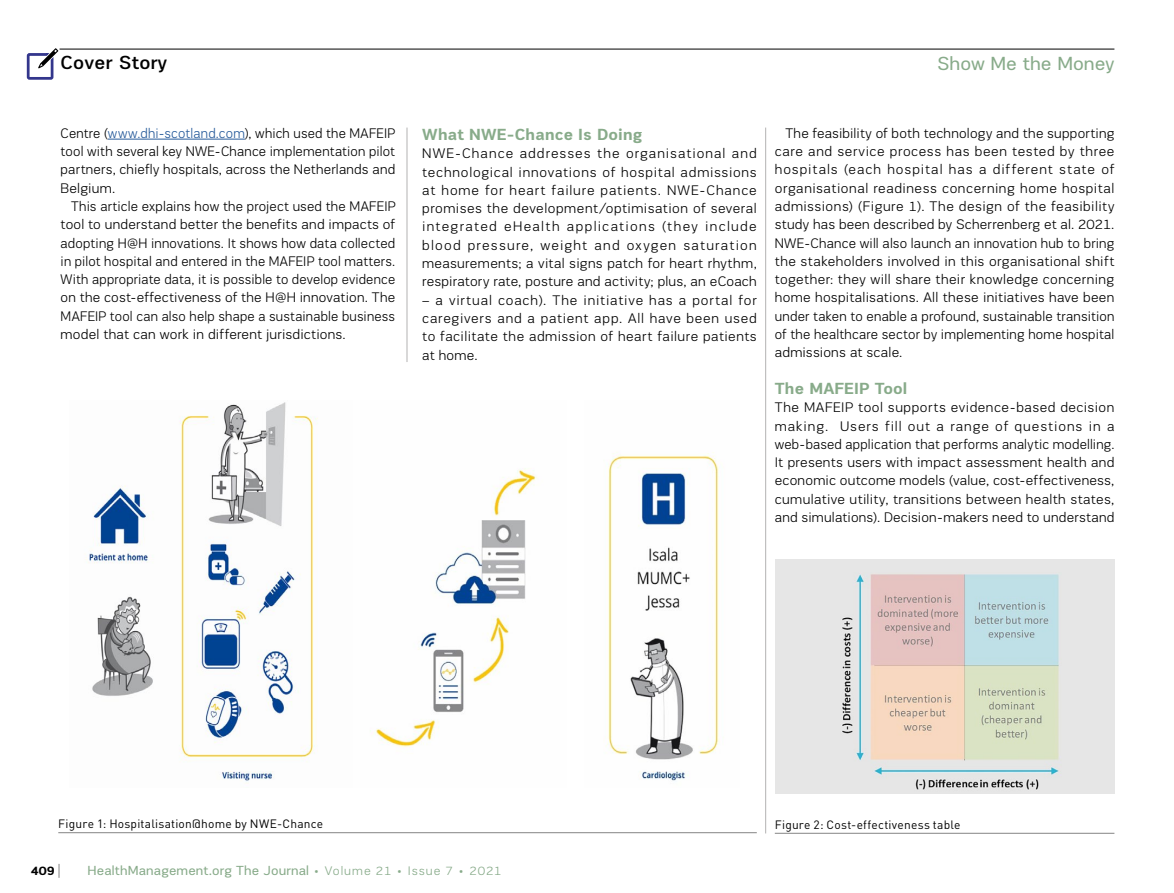
<style>
.page{position:relative;width:1174px;height:893px;background:#fff}
.page>*{position:absolute;margin:0;border:0;box-sizing:border-box;transform-origin:0 0}
.t1{font:19.5px "PRC Fidelity";color:#88ab8a}
.t2{font:500 19.5px "PRC Fidelity";letter-spacing:.01em;color:#000}
.t3{font:700 16.5px "PRC Fidelity";letter-spacing:.01em;color:#88ab8a}
.t4{font:300 14.25px/18.3px "PRC Fidelity";letter-spacing:.015em;color:#000;text-align:justify}
.t5{font:300 14.25px/18.3px "PRC Fidelity";letter-spacing:.015em;color:#000;text-align:justify;scale:.96 1}
.t6{font:13.5px "PRC Fidelity";letter-spacing:.01em;color:#88ab8a}
.t7{font:700 12.75px "PRC Fidelity";color:#000}
.t8{font:12px "DIN Pro";letter-spacing:.015em;color:#000}
.s1{color:#275b9b}
.s2{font-weight:300;font-size:12.75px}
</style>
<div class="page">
<svg style="left:26px;top:48px;width:32px;height:32px"></svg>
<svg style="left:59px;top:864px;width:1px;height:14px"></svg>
<hr style="left:60px;top:49px;width:1054px;height:1px;background:#000">
<hr style="left:108px;top:139px;width:137px;height:1px;background:#275b9b">
<img style="left:85px;top:402px;width:634px;height:382px">
<hr style="left:58px;top:832px;width:699px;height:1px;background:#858584">
<hr style="left:775px;top:833px;width:339px;height:1px;background:#858584">
<div style="left:775px;top:559px;width:339px;height:235px;background:#e6e6e6"></div>
<img style="left:842px;top:574px;width:217px;height:216px">
<hr style="left:765px;top:128px;width:1px;height:705px;background:#b3b2b2">
<hr style="left:406px;top:128px;width:1px;height:234px;background:#b3b2b2">
<h1 class="t2" style="left:61px;top:52px;width:108px">Cover Story</h1>
<p class="t5" style="left:61px;top:124px;width:350px">Centre (<span class="s1">www.dhi-scotland.com</span>), which used the MAFEIP tool with several key NWE-Chance implementation pilot partners, chiefly hospitals, across the Netherlands and Belgium.</p>
<p class="t4" style="left:61px;top:197px;width:336px;text-indent:11px">This article explains how the project used the MAFEIP tool to understand better the benefits and impacts of adopting H@H innovations. It shows how data collected in pilot hospital and entered in the MAFEIP tool matters.<br>With appropriate data, it is possible to develop evidence on the cost-effectiveness of the H@H innovation. The MAFEIP tool can also help shape a sustainable business model that can work in different jurisdictions.</p>
<h1 class="t1" style="left:937px;top:53px;width:179px">Show Me the Money</h1>
<p class="t3" style="left:422px;top:125px;width:222px">What NWE-Chance Is Doing</p>
<p class="t4" style="left:422px;top:144px;width:336px">NWE-Chance addresses the organisational and technological innovations of hospital admissions at home for heart failure patients. NWE-Chance promises the development/optimisation of several integrated eHealth applications (they include blood pressure, weight and oxygen saturation measurements; a vital signs patch for heart rhythm, respiratory rate, posture and activity; plus, an eCoach</p>
<p class="t4" style="left:422px;top:291px;width:336px">– a virtual coach). The initiative has a portal for caregivers and a patient app. All have been used to facilitate the admission of heart failure patients at home.</p>
<p class="t4" style="left:775px;top:124px;width:341px;text-indent:11px">The feasibility of both technology and the supporting care and service process has been tested by three hospitals (each hospital has a different state of organisational readiness concerning home hospital admissions) (Figure 1). The design of the feasibility study has been described by Scherrenberg et al. 2021.<br>NWE-Chance will also launch an innovation hub to bring the stakeholders involved in this organisational shift together: they will share their knowledge concerning home hospitalisations. All these initiatives have been under taken to enable a profound, sustainable transition of the healthcare sector by implementing home hospital admissions at scale.</p>
<p class="t3" style="left:775px;top:379px;width:134px">The MAFEIP Tool</p>
<p class="t4" style="left:775px;top:398px;width:341px">The MAFEIP tool supports evidence-based decision making. Users fill out a range of questions in a web-based application that performs analytic modelling.<br>It presents users with impact assessment health and economic outcome models (value, cost-effectiveness, cumulative utility, transitions between health states, and simulations). Decision-makers need to understand</p>
<p class="t8" style="left:58px;top:816px;width:266px">Figure 1: Hospitalisation@home by NWE-Chance</p>
<p class="t7" style="left:31px;top:863px;width:25px">409</p>
<p class="t6" style="left:88px;top:863px;width:416px">HealthManagement.org The Journal <span class="s2">• Volume 21 • Issue 7 • 2021</span></p>
<p class="t8" style="left:775px;top:816px;width:187px">Figure 2: Cost-effectiveness table</p>
</div>
